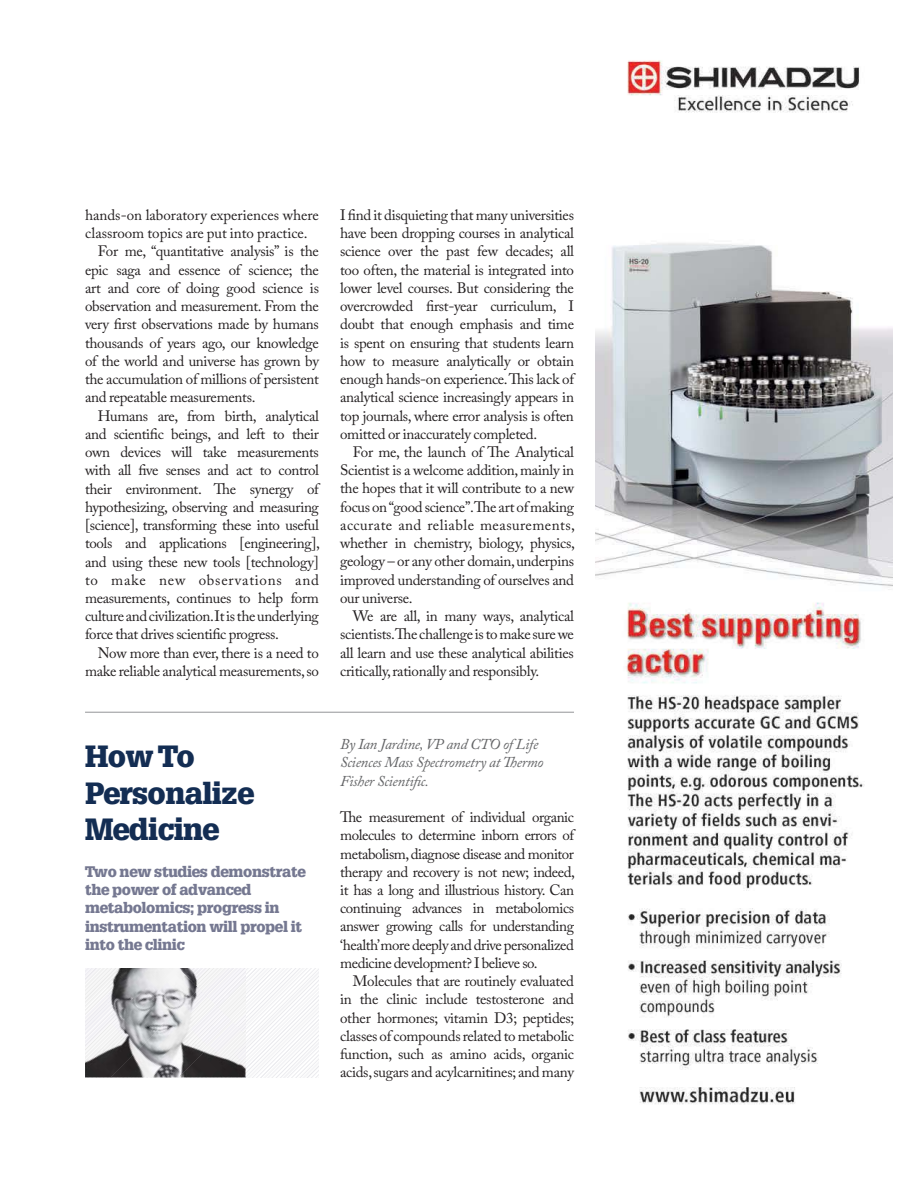
<style>
.page{position:relative;width:918px;height:1188px;background:#fff}
.page>*{position:absolute;margin:0;border:0;box-sizing:border-box;transform-origin:0 0}
.t1{font:900 30px/36.5px "Glypha LT Std";letter-spacing:-.02em;color:#132d53}
.t2{font:15px/18.3px "Adobe Caslon Pro";letter-spacing:-.02em;color:#231f20;text-align:justify}
.t3{font:900 15px/18.3px "Glypha LT Std";letter-spacing:-.02em;color:#757891}
.t4{font:italic 15px/18.3px "Adobe Caslon Pro";letter-spacing:-.02em;color:#636466}
.t5{font:15px "Adobe Caslon Pro";color:#231f20}
.t6{font:15px "Adobe Caslon Pro";letter-spacing:.05em;color:#231f20}
</style>
<div class="page">
<img style="left:595px;top:60px;width:298px;height:1044px">
<img style="left:85px;top:968px;width:93px;height:109px">
<img style="left:178px;top:968px;width:68px;height:55px">
<img style="left:111px;top:989px;width:122px;height:88px">
<img style="left:178px;top:1023px;width:68px;height:54px">
<hr style="left:85px;top:712px;width:489px;height:1px;background:#939598">
<p class="t5" style="left:85px;top:209px;width:235px">hands-on laboratory experiences where</p>
<p class="t5" style="left:85px;top:227px;width:224px">classroom topics are put into practice.</p>
<p class="t2" style="left:98px;top:244px;width:223px">For me, “quantitative analysis” is the</p>
<p class="t2" style="left:85px;top:262px;width:235px">epic saga and essence of science; the</p>
<p class="t2" style="left:85px;top:281px;width:235px">art and core of doing good science is</p>
<p class="t2" style="left:85px;top:299px;width:235px">observation and measurement. From the</p>
<p class="t2" style="left:85px;top:317px;width:235px">very first observations made by humans</p>
<p class="t2" style="left:85px;top:335px;width:235px">thousands of years ago, our knowledge</p>
<p class="t2" style="left:85px;top:354px;width:235px">of the world and universe has grown by</p>
<p class="t2" style="left:85px;top:372px;width:235px">the accumulation of millions of persistent</p>
<p class="t2" style="left:85px;top:390px;width:172px">and repeatable measurements.</p>
<p class="t2" style="left:98px;top:408px;width:223px">Humans are, from birth, analytical</p>
<p class="t2" style="left:85px;top:427px;width:235px">and scientific beings, and left to their</p>
<p class="t2" style="left:85px;top:445px;width:235px">own devices will take measurements</p>
<p class="t2" style="left:85px;top:463px;width:235px">with all five senses and act to control</p>
<p class="t2" style="left:85px;top:481px;width:235px">their environment. The synergy of</p>
<p class="t2" style="left:85px;top:500px;width:235px">hypothesizing, observing and measuring</p>
<p class="t2" style="left:85px;top:518px;width:235px">[science], transforming these into useful</p>
<p class="t2" style="left:85px;top:536px;width:236px">tools and applications [engineering],</p>
<p class="t2" style="left:85px;top:554px;width:235px">and using these new tools [technology]</p>
<p class="t6" style="left:85px;top:574px;width:235px">to make new observations and</p>
<p class="t2" style="left:85px;top:591px;width:235px">measurements, continues to help form</p>
<p class="t2" style="left:85px;top:609px;width:235px">culture and civilization.It is the underlying</p>
<p class="t2" style="left:85px;top:627px;width:195px">force that drives scientific progress.</p>
<p class="t2" style="left:98px;top:645px;width:223px">Now more than ever, there is a need to</p>
<p class="t2" style="left:85px;top:664px;width:235px">make reliable analytical measurements, so</p>
<p class="t2" style="left:340px;top:208px;width:235px">I find it disquieting that many universities have been dropping courses in analytical science over the past few decades; all too often, the material is integrated into lower level courses. But considering the overcrowded first-year curriculum, I doubt that enough emphasis and time is spent on ensuring that students learn how to measure analytically or obtain enough hands-on experience. This lack of analytical science increasingly appears in top journals, where error analysis is often omitted or inaccurately completed.</p>
<p class="t2" style="left:340px;top:445px;width:236px;text-indent:13px">For me, the launch of The Analytical Scientist is a welcome addition, mainly in the hopes that it will contribute to a new focus on “good science”.The art of making accurate and reliable measurements, whether in chemistry, biology, physics, geology – or any other domain, underpins improved understanding of ourselves and our universe.</p>
<p class="t2" style="left:340px;top:609px;width:235px;text-indent:13px">We are all, in many ways, analytical scientists.The challenge is to make sure we all learn and use these analytical abilities critically, rationally and responsibly.</p>
<h1 class="t1" style="left:85px;top:741px;width:171px">How To<br>Personalize<br>Medicine</h1>
<p class="t3" style="left:85px;top:864px;width:222px">Two new studies demonstrate the power of advanced metabolomics; progress in instrumentation will propel it into the clinic</p>
<p class="t4" style="left:340px;top:737px;width:205px">By Ian Jardine, VP and CTO of Life<br>Sciences Mass Spectrometry at Thermo<br>Fisher Scientific.</p>
<p class="t2" style="left:340px;top:810px;width:236px">The measurement of individual organic molecules to determine inborn errors of metabolism, diagnose disease and monitor therapy and recovery is not new; indeed, it has a long and illustrious history. Can continuing advances in metabolomics answer growing calls for understanding ‘health’more deeply and drive personalized medicine development? I believe so.</p>
<p class="t2" style="left:340px;top:974px;width:236px;text-indent:13px">Molecules that are routinely evaluated in the clinic include testosterone and other hormones; vitamin D3; peptides; classes of compounds related to metabolic function, such as amino acids, organic acids, sugars and acylcarnitines; and many</p>
</div>
